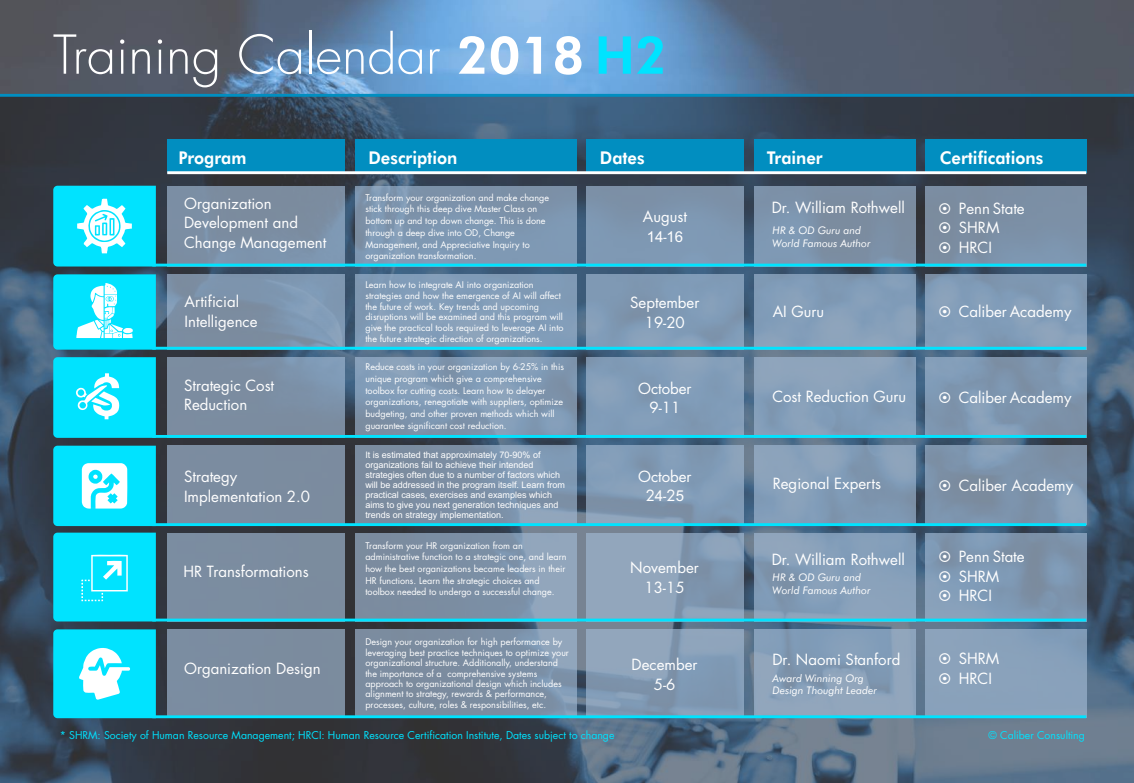
<style>
.page{position:relative;width:1134px;height:783px;background:#fff}
.page>*{position:absolute;margin:0;border:0;box-sizing:border-box;transform-origin:0 0}
.t1{font:300 52.2px "Futura";color:#fff}
.t2{font:800 17.55px "Futura BT";color:#fff;scale:.94 1}
.t3{font:15px/19.5px "Futura";color:#fff}
.t4{font:15px "Arial";color:#fff}
.t5{font:10.5px "Futura";color:#00e3ff}
.t6{font:italic 10.5px/12.6px "Futura BT";color:#fff}
.t7{font:9px/11.7px "Futura";color:#fff}
.t8{font:9px/10.1px "Arial";color:#fff}
.s1{font-family:"Futura BT";font-weight:800}
.s2{font-family:"Futura BT";font-weight:800;color:#00e3ff}
.s3{font-family:"Futura"}
.s4{font-family:"Arial"}
</style>
<div class="page">
<img style="left:0;top:0;width:1134px;height:94px">
<div style="left:0;top:95px;width:1134px;height:688px;background:#000;opacity:.4"></div>
<svg style="left:53px;top:533px;width:103px;height:88px;background:#0ce3fe"></svg>
<div style="left:167px;top:186px;width:178px;height:81px;background:#9fb7d1;opacity:.68"></div>
<div style="left:356px;top:186px;width:221px;height:81px;background:#7e98b2"></div>
<div style="left:586px;top:186px;width:158px;height:81px;background:#7e97b2"></div>
<div style="left:754px;top:186px;width:162px;height:81px;background:#9fb7d1;opacity:.68"></div>
<div style="left:925px;top:186px;width:161px;height:81px;background:#7b8fa5"></div>
<div style="left:167px;top:274px;width:178px;height:76px;background:#9fb7d1;opacity:.68"></div>
<div style="left:356px;top:274px;width:221px;height:76px;background:#829db9"></div>
<div style="left:586px;top:274px;width:158px;height:76px;background:#7f9ab6"></div>
<div style="left:754px;top:274px;width:162px;height:76px;background:#839eba"></div>
<div style="left:925px;top:274px;width:161px;height:76px;background:#819db9"></div>
<div style="left:167px;top:357px;width:178px;height:81px;background:#9fb7d1;opacity:.68"></div>
<div style="left:356px;top:357px;width:221px;height:81px;background:#9fb7d1;opacity:.68"></div>
<div style="left:586px;top:357px;width:158px;height:81px;background:#809cb9"></div>
<div style="left:754px;top:357px;width:162px;height:81px;background:#859fba"></div>
<div style="left:925px;top:357px;width:161px;height:81px;background:#7d95af"></div>
<div style="left:167px;top:446px;width:178px;height:79px;background:#7b8ca0"></div>
<div style="left:356px;top:446px;width:221px;height:79px;background:#9fb7d1;opacity:.68"></div>
<div style="left:586px;top:446px;width:158px;height:79px;background:#9fb7d1;opacity:.68"></div>
<div style="left:754px;top:446px;width:162px;height:79px;background:#9fb7d1;opacity:.68"></div>
<div style="left:925px;top:446px;width:161px;height:79px;background:#9fb7d1;opacity:.68"></div>
<div style="left:167px;top:533px;width:178px;height:88px;background:#7b8ca0"></div>
<div style="left:356px;top:533px;width:221px;height:88px;background:#9fb7d1;opacity:.68"></div>
<div style="left:586px;top:533px;width:158px;height:88px;background:#9fb7d1;opacity:.68"></div>
<div style="left:754px;top:533px;width:162px;height:88px;background:#9fb7d1;opacity:.68"></div>
<div style="left:925px;top:533px;width:161px;height:88px;background:#9fb7d1;opacity:.68"></div>
<div style="left:167px;top:629px;width:178px;height:89px;background:#7b8c9f"></div>
<div style="left:356px;top:629px;width:221px;height:89px;background:#9fb7d1;opacity:.68"></div>
<div style="left:586px;top:629px;width:158px;height:89px;background:#9fb7d1;opacity:.68"></div>
<div style="left:754px;top:629px;width:162px;height:89px;background:#9fb7d1;opacity:.68"></div>
<div style="left:925px;top:629px;width:161px;height:89px;background:#89a1bb"></div>
<div style="left:167px;top:139px;width:178px;height:34px;background:#018ec0"></div>
<div style="left:356px;top:139px;width:221px;height:34px;background:#018ec0"></div>
<div style="left:586px;top:139px;width:158px;height:34px;background:#018ec0"></div>
<div style="left:754px;top:139px;width:162px;height:34px;background:#018ec0"></div>
<div style="left:925px;top:139px;width:161px;height:34px;background:#018ec0"></div>
<hr style="left:167px;top:171px;width:919px;height:3px;background:#fff">
<hr style="left:152px;top:347px;width:934px;height:3px;background:#00e3ff">
<hr style="left:152px;top:264px;width:934px;height:3px;background:#00e3ff">
<hr style="left:152px;top:435px;width:934px;height:3px;background:#00e3ff">
<hr style="left:152px;top:523px;width:934px;height:3px;background:#00e3ff">
<hr style="left:152px;top:619px;width:934px;height:2px;background:#00e3ff">
<hr style="left:152px;top:715px;width:934px;height:3px;background:#00e3ff">
<svg style="left:53px;top:357px;width:103px;height:81px;background:#17e4fd"></svg>
<svg style="left:53px;top:446px;width:103px;height:80px"></svg>
<svg style="left:53px;top:274px;width:103px;height:76px;background:#2ae5fc"></svg>
<svg style="left:53px;top:186px;width:103px;height:81px;background:#2ae5fc"></svg>
<svg style="left:53px;top:629px;width:103px;height:89px;background:#29e5fd"></svg>
<hr style="left:0;top:94px;width:1134px;height:3px;background:#018ec0">
<svg style="left:939px;top:551px;width:11px;height:11px"></svg>
<svg style="left:939px;top:570px;width:11px;height:12px"></svg>
<svg style="left:939px;top:590px;width:11px;height:11px"></svg>
<svg style="left:939px;top:480px;width:11px;height:11px"></svg>
<h1 class="t1" style="left:53px;top:31px;width:615px">Training Calendar <span class="s1">2018</span> <span class="s2">H2</span></h1>
<h2 class="t2" style="left:179px;top:150px;width:74px">Program</h2>
<h2 class="t2" style="left:369px;top:150px;width:96px">Description</h2>
<h2 class="t2" style="left:600px;top:150px;width:49px">Dates</h2>
<h2 class="t2" style="left:767px;top:150px;width:61px">Trainer</h2>
<h2 class="t2" style="left:940px;top:150px;width:112px">Certifications</h2>
<h3 class="t3" style="left:184px;top:195px;width:144px">Organization<br>Development and<br>Change Management</h3>
<p class="t7" style="left:365px;top:192px;width:185px">Transform your organization and make change stick through this deep dive Master Class on bottom up and top down change. This is done through a deep dive into OD, Change Management, and Appreciative Inquiry to organization transformation.</p>
<h3 class="t3" style="left:772px;top:199px;width:135px">Dr. William Rothwell</h3>
<h3 class="t3" style="left:959px;top:200px;width:67px">Penn State<br>SHRM<br>HRCI</h3>
<h3 class="t3" style="left:643px;top:208px;width:46px">August</h3>
<h3 class="t4" style="left:647px;top:231px;width:38px">14<span class="s3">-</span>16</h3>
<p class="t6" style="left:773px;top:225px;width:100px">HR &amp; OD Guru and<br>World Famous Author</p>
<h3 class="t3" style="left:185px;top:294px;width:74px">Artificial<br>Intelligence</h3>
<p class="t7" style="left:365px;top:280px;width:200px;line-height:10.8px">Learn how to integrate AI into organization strategies and how the emergence of AI will affect the future of work. Key trends and upcoming disruptions will be examined and this program will give the practical tools required to leverage AI into the future strategic direction of organizations.</p>
<h3 class="t3" style="left:630px;top:294px;width:71px;text-align:center">September<br>19-20</h3>
<h3 class="t3" style="left:773px;top:303px;width:53px">AI Guru</h3>
<h3 class="t3" style="left:959px;top:303px;width:114px">Caliber Academy</h3>
<h3 class="t3" style="left:184px;top:377px;width:92px">Strategic Cost<br>Reduction</h3>
<p class="t7" style="left:365px;top:362px;width:200px">Reduce costs in your organization by 6-25% in this unique program which give a comprehensive toolbox for cutting costs. Learn how to delayer organizations, renegotiate with suppliers, optimize budgeting, and other proven methods which will guarantee significant cost reduction.</p>
<h3 class="t3" style="left:638px;top:380px;width:55px;text-align:center">October<br>9-11</h3>
<h3 class="t3" style="left:772px;top:388px;width:135px">Cost Reduction Guru</h3>
<h3 class="t3" style="left:959px;top:389px;width:114px">Caliber Academy</h3>
<h3 class="t3" style="left:184px;top:468px;width:128px">Strategy<br>Implementation 2.0</h3>
<p class="t8" style="left:365px;top:450px;width:201px">It is estimated that approximately 70-90% of organizations fail to achieve their intended strategies often due to a number of factors which will be addressed in the program itself. Learn from practical cases, exercises and examples which aims to give you next generation techniques and trends on strategy implementation.</p>
<h3 class="t3" style="left:638px;top:468px;width:55px;text-align:center">October<br>2<span class="s4">4</span>-2<span class="s4">5</span></h3>
<h3 class="t3" style="left:773px;top:476px;width:110px">Regional Experts</h3>
<h3 class="t3" style="left:959px;top:477px;width:116px">Caliber Academy</h3>
<h3 class="t3" style="left:183px;top:563px;width:127px">HR Transformations</h3>
<p class="t7" style="left:365px;top:540px;width:203px">Transform your HR organization from an administrative function to a strategic one, and learn how the best organizations became leaders in their HR functions. Learn the strategic choices and toolbox needed to undergo a successful change.</p>
<h3 class="t3" style="left:630px;top:559px;width:70px;text-align:center">November<br>13-15</h3>
<h3 class="t3" style="left:772px;top:551px;width:135px">Dr. William Rothwell</h3>
<p class="t6" style="left:773px;top:572px;width:100px">HR &amp; OD Guru and<br>World Famous Author</p>
<h3 class="t3" style="left:959px;top:548px;width:67px">Penn State<br>SHRM<br>HRCI</h3>
<h3 class="t3" style="left:184px;top:660px;width:138px">Organization Design</h3>
<p class="t7" style="left:365px;top:638px;width:205px;line-height:10.4px">Design your organization for high performance by leveraging best practice techniques to optimize your organizational structure. Additionally, understand the importance of a comprehensive systems approach to organizational design which includes alignment to strategy, rewards &amp; performance, processes, culture, roles &amp; responsibilities, etc.</p>
<h3 class="t3" style="left:632px;top:656px;width:67px;text-align:center">December<br>5-6</h3>
<h3 class="t3" style="left:772px;top:651px;width:129px">Dr. Naomi Stanford</h3>
<p class="t6" style="left:772px;top:673px;width:106px">Award Winning Org<br>Design Thought Leader</p>
<h3 class="t3" style="left:959px;top:651px;width:42px">SHRM<br>HRCI</h3>
<p class="t5" style="left:60px;top:731px;width:556px">* SHRM: Society of Human Resource Management; HRCI: Human Resource Certification Institute, Dates subject to change</p>
<p class="t5" style="left:989px;top:731px;width:98px">© Caliber Consulting</p>
</div>
